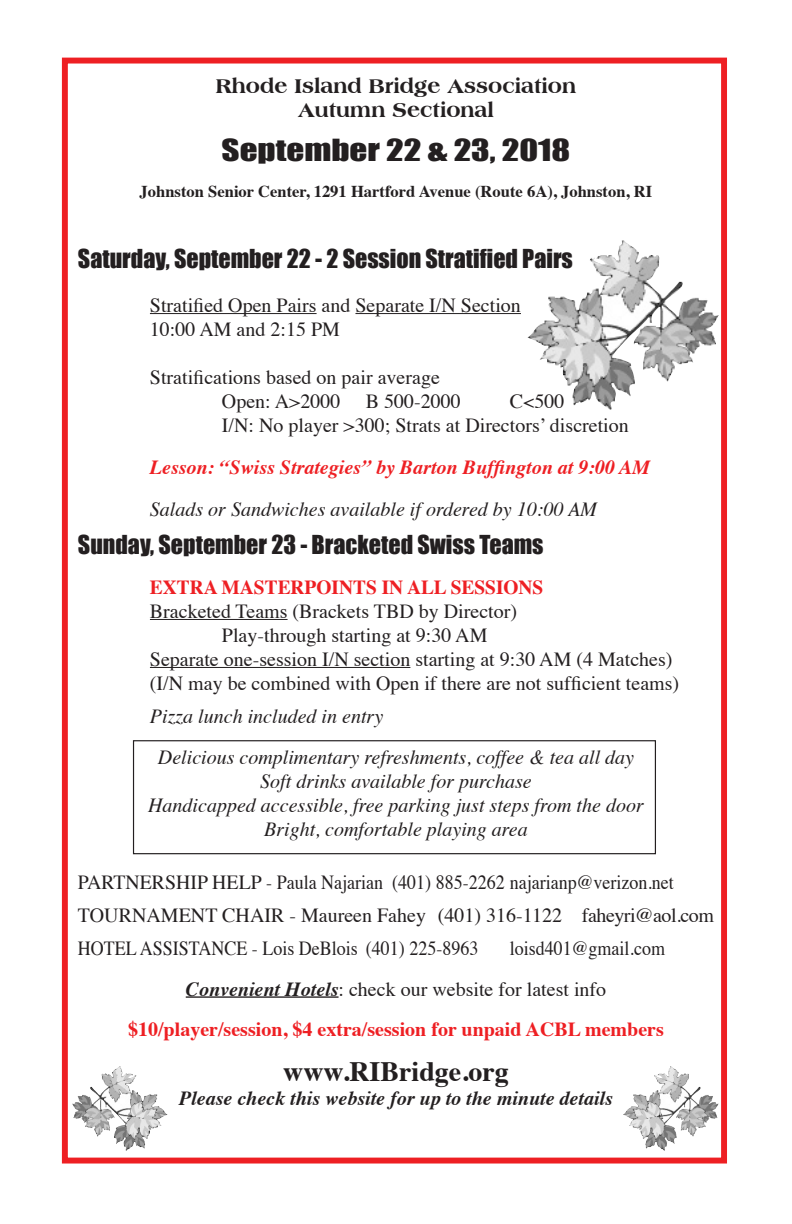
<style>
.page{position:relative;width:792px;height:1224px;background:#fff}
.page>*{position:absolute;margin:0;border:0;box-sizing:border-box;transform-origin:0 0}
.body_text{font:28px "Impact";color:#231f20;scale:1.25 1}
.body_text-2{font:700 28px "Times";color:#231f20}
.body_text-3{font:24px "Impact";color:#231f20}
.body_text-4{font:800 21.4px "Americana BT";color:#231f20}
.body_text-5{font:20px "Times";color:#231f20}
.body_text-6{font:italic 20px "Times";color:#231f20}
.body_text-7{font:700 20px "Times";color:#ee1f23}
.body_text-8{font:20px "Times";color:#231f20;scale:.9 1}
.body_text-9{font:italic 700 20px "Times";color:#ee1f23}
.body_text-10{font:italic 700 20px "Times";color:#231f20}
.body_text-11{font:700 16.6px "Times";color:#231f20}
.s1{font-weight:700;font-style:italic}
</style>
<div class="page">
<hr style="left:150px;top:313px;width:167px;height:1px;background:#231f20">
<hr style="left:355px;top:313px;width:166px;height:1px;background:#231f20">
<hr style="left:150px;top:619px;width:138px;height:1px;background:#231f20">
<hr style="left:150px;top:667px;width:260px;height:1px;background:#231f20">
<hr style="left:186px;top:996px;width:153px;height:2px;background:#231f20">
<div style="left:133px;top:740px;width:523px;height:114px;border:1px solid #231f20"></div>
<div style="left:62px;top:58px;width:665px;height:1106px;border:6px solid #ee1f23"></div>
<img style="left:527px;top:240px;width:192px;height:170px">
<img style="left:623px;top:1066px;width:96px;height:85px">
<img style="left:72px;top:1066px;width:96px;height:85px">
<p class="body_text-4" style="left:216px;top:73px;width:362px">Rhode Island Bridge Association</p>
<p class="body_text-4" style="left:298px;top:97px;width:197px">Autumn Sectional</p>
<p class="body_text" style="left:222px;top:129px;width:280px">September 22 &amp; 23, 2018</p>
<p class="body_text-11" style="left:140px;top:175px;width:514px">Johnston Senior Center, 1291 Hartford Avenue (Route 6A), Johnston, RI</p>
<p class="body_text-3" style="left:78px;top:240px;width:496px">Saturday, September 22 - 2 Session Stratified Pairs</p>
<p class="body_text-5" style="left:150px;top:287px;width:373px">Stratified Open Pairs and Separate I/N Section</p>
<p class="body_text-5" style="left:150px;top:311px;width:192px">10:00 AM and 2:15 PM</p>
<p class="body_text-5" style="left:150px;top:359px;width:291px">Stratifications based on pair average</p>
<p class="body_text-5" style="left:222px;top:383px;width:120px">Open: A&gt;2000</p>
<p class="body_text-5" style="left:366px;top:383px;width:96px">B 500-2000</p>
<p class="body_text-5" style="left:510px;top:383px;width:56px">C&lt;500</p>
<p class="body_text-5" style="left:222px;top:407px;width:408px">I/N: No player &gt;300; Strats at Directors’ discretion</p>
<p class="body_text-9" style="left:150px;top:449px;width:502px">Lesson: “Swiss Strategies” by Barton Buffington at 9:00 AM</p>
<p class="body_text-6" style="left:150px;top:492px;width:449px">Salads or Sandwiches available if ordered by 10:00 AM</p>
<p class="body_text-3" style="left:78px;top:526px;width:467px">Sunday, September 23 - Bracketed Swiss Teams</p>
<p class="body_text-7" style="left:150px;top:568px;width:395px">EXTRA MASTERPOINTS IN ALL SESSIONS</p>
<p class="body_text-5" style="left:150px;top:593px;width:369px">Bracketed Teams (Brackets TBD by Director)</p>
<p class="body_text-5" style="left:222px;top:617px;width:267px">Play-through starting at 9:30 AM</p>
<p class="body_text-5" style="left:150px;top:641px;width:524px">Separate one-session I/N section starting at 9:30 AM (4 Matches)</p>
<p class="body_text-5" style="left:150px;top:665px;width:531px">(I/N may be combined with Open if there are not sufficient teams)</p>
<p class="body_text-6" style="left:150px;top:699px;width:235px">Pizza lunch included in entry</p>
<p class="body_text-6" style="left:158px;top:740px;width:478px">Delicious complimentary refreshments, coffee &amp; tea all day</p>
<p class="body_text-6" style="left:260px;top:764px;width:273px">Soft drinks available for purchase</p>
<p class="body_text-6" style="left:148px;top:788px;width:497px">Handicapped accessible, free parking just steps from the door</p>
<p class="body_text-6" style="left:264px;top:812px;width:265px">Bright, comfortable playing area</p>
<p class="body_text-5" style="left:78px;top:863px;width:598px">PARTNERSHIP HELP - Paula Najarian (401) 885-2262 najarianp@verizon.net</p>
<p class="body_text-5" style="left:78px;top:897px;width:638px">TOURNAMENT CHAIR - Maureen Fahey (401) 316-1122 faheyri@aol.com</p>
<p class="body_text-8" style="left:78px;top:930px;width:446px">HOTEL ASSISTANCE - Lois DeBlois (401) 225-8963</p>
<p class="body_text-8" style="left:510px;top:930px;width:174px">loisd401@gmail.com</p>
<p class="body_text-5" style="left:186px;top:970px;width:422px"><span class="s1">Convenient Hotels</span>: check our website for latest info</p>
<p class="body_text-7" style="left:128px;top:1010px;width:537px">$10/player/session, $4 extra/session for unpaid ACBL members</p>
<p class="body_text-2" style="left:283px;top:1045px;width:227px">www.RIBridge.org</p>
<p class="body_text-10" style="left:179px;top:1079px;width:435px">Please check this website for up to the minute details</p>
</div>
